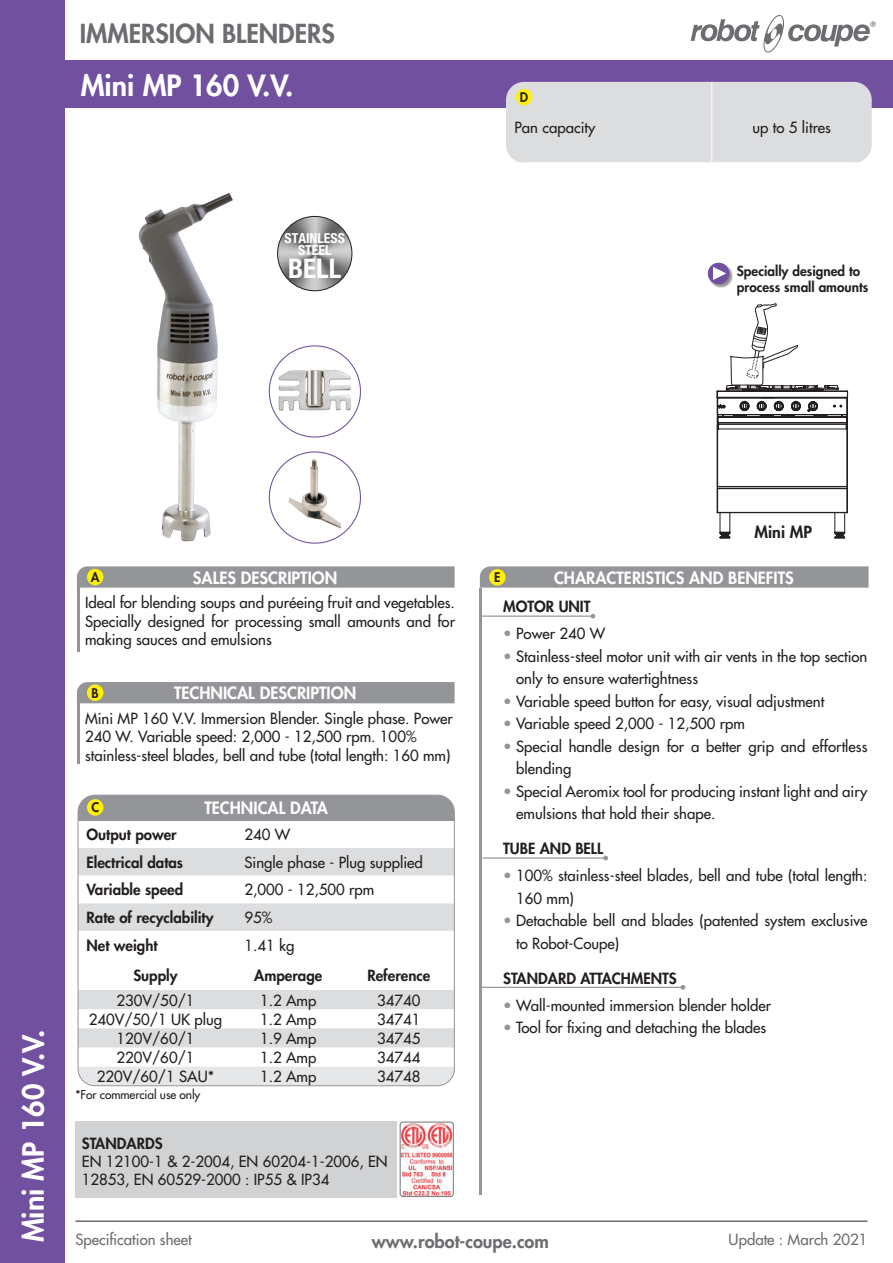
<style>
.page{position:relative;width:893px;height:1263px;background:#fff}
.page>*{position:absolute;margin:0;border:0;box-sizing:border-box;transform-origin:0 0}
.t1{font:800 28.5px "Futura";color:#fff}
.t2{font:700 condensed 27.15px "Helvetica Neue";color:#fff}
.t3{font:800 25.5px "Futura";color:#6c6d70}
.t4{font:800 18px "Futura";color:#6c6d70}
.t5{font:800 16.5px "Futura";color:#fff}
.t6{font:800 16.2px "Futura";color:#231f20}
.t7{font:15px/22.5px "Futura";color:#231f20}
.t8{font:800 15px "Futura";color:#231f20}
.t9{font:15px "Futura";color:#6c6d70}
.t10{font:700 condensed 13.8px/11.9px "Helvetica Neue";color:#fff;text-align:center}
.t11{font:800 13.5px/16.2px "Futura";color:#231f20}
.t12{font:800 12.9px "Futura";color:#231f20}
.t13{font:12px "Futura";letter-spacing:-.01em;color:#231f20}
.s1{color:#939598}
</style>
<div class="page">
<div style="left:0;top:60px;width:893px;height:47px;background:#7150a0"></div>
<svg style="left:691px;top:15px;width:185px;height:37px"></svg>
<div style="left:0;top:0;width:65px;height:1263px;background:#7150a0"></div>
<svg style="left:716px;top:303px;width:132px;height:235px"></svg>
<div style="left:708px;top:263px;width:25px;height:25px;background:#231f20;opacity:.5"></div>
<div style="left:708px;top:263px;width:21px;height:21px;background:#7150a0;border-radius:50%"></div>
<div style="left:708px;top:263px;width:21px;height:21px;border:1px solid #7150a0;border-radius:50%"></div>
<svg style="left:713px;top:267px;width:13px;height:13px"></svg>
<hr style="left:480px;top:588px;width:2px;height:606px;background:#939598">
<svg style="left:480px;top:566px;width:388px;height:22px;background:#96989b"></svg>
<hr style="left:483px;top:857px;width:123px;height:2px;background:#939598">
<svg style="left:603px;top:856px;width:5px;height:4px"></svg>
<hr style="left:481px;top:987px;width:202px;height:1px;background:#939598">
<svg style="left:680px;top:985px;width:5px;height:5px"></svg>
<hr style="left:482px;top:615px;width:111px;height:2px;background:#939598">
<svg style="left:590px;top:614px;width:5px;height:4px"></svg>
<div style="left:506px;top:82px;width:366px;height:80px;background:#dcdddf"></div>
<hr style="left:712px;top:82px;width:1px;height:80px;background:#fff">
<hr style="left:77px;top:579px;width:2px;height:72px;background:#939598">
<svg style="left:77px;top:566px;width:378px;height:22px;background:#97989b"></svg>
<div style="left:87px;top:569px;width:16px;height:16px;background:#fff101;border-radius:50%"></div>
<hr style="left:77px;top:694px;width:2px;height:70px;background:#939598">
<div style="left:77px;top:682px;width:378px;height:21px;background:#939598"></div>
<div style="left:87px;top:684px;width:16px;height:17px;background:#fff101;border-radius:50%"></div>
<div style="left:516px;top:89px;width:16px;height:16px;background:#fff101;border-radius:50%"></div>
<div style="left:489px;top:569px;width:17px;height:17px;background:#fff101;border-radius:50%"></div>
<hr style="left:75px;top:1220px;width:792px;height:2px;background:#6c6d70">
<div style="left:75px;top:1122px;width:322px;height:76px;background:#d1d2d4"></div>
<img style="left:399px;top:1121px;width:55px;height:77px">
<img style="left:138px;top:193px;width:95px;height:348px">
<img style="left:288px;top:459px;width:53px;height:70px">
<div style="left:78px;top:795px;width:376px;height:25px;background:#939598"></div>
<svg style="left:80px;top:848px;width:373px;height:83px"></svg>
<svg style="left:80px;top:990px;width:373px;height:57px"></svg>
<div style="left:78px;top:1067px;width:375px;height:19px;background:#e6e7e9"></div>
<div style="left:78px;top:795px;width:377px;height:291px;border:1px solid #939598;border-radius:17px"></div>
<div style="left:87px;top:799px;width:16px;height:17px;background:#fff101;border-radius:50%"></div>
<img style="left:278px;top:216px;width:74px;height:75px;border-radius:37px">
<div style="left:277px;top:216px;width:75px;height:75px;border:1px solid #231f20;border-radius:50%"></div>
<img style="left:269px;top:346px;width:91px;height:91px;border-radius:46px">
<h3 class="t3" style="left:80px;top:16px;width:257px">IMMERSION BLENDERS</h3>
<h1 class="t1" style="left:81px;top:66px;width:214px">Mini MP 160 V.V.</h1>
<p class="t10" style="left:285px;top:232px;width:62px">STAINLESS<br>STEEL</p>
<h2 class="t2" style="left:288px;top:252px;width:55px">BELL</h2>
<p class="t12" style="left:520px;top:89px;width:10px">D</p>
<p class="t7" style="left:514px;top:117px;width:82px">Pan capacity</p>
<p class="t7" style="left:752px;top:117px;width:80px">up to 5 litres</p>
<p class="t11" style="left:737px;top:263px;width:133px">Specially designed to process small amounts</p>
<h1 class="t1" style="left:14px;top:1242px;width:214px;rotate:-90deg">Mini MP 160 V.V.</h1>
<p class="t12" style="left:91px;top:568px;width:10px">A</p>
<p class="t5" style="left:193px;top:566px;width:146px">SALES DESCRIPTION</p>
<p class="t7" style="left:85px;top:593px;width:371px;line-height:18.8px;text-align:justify">Ideal for blending soups and puréeing fruit and vegetables.<br>Specially designed for processing small amounts and for making sauces and emulsions</p>
<p class="t12" style="left:92px;top:684px;width:9px">B</p>
<p class="t5" style="left:174px;top:682px;width:184px">TECHNICAL DESCRIPTION</p>
<p class="t7" style="left:85px;top:709px;width:369px;line-height:18.8px">Mini MP 160 V.V. Immersion Blender. Single phase. Power<br>240 W. Variable speed: 2,000 - 12,500 rpm. 100% stainless-steel blades, bell and tube (total length: 160 mm)</p>
<p class="t12" style="left:91px;top:799px;width:9px">C</p>
<p class="t5" style="left:204px;top:797px;width:125px">TECHNICAL DATA</p>
<p class="t8" style="left:87px;top:824px;width:92px">Output power</p>
<p class="t7" style="left:244px;top:823px;width:47px">240 W</p>
<p class="t8" style="left:87px;top:852px;width:98px">Electrical datas</p>
<p class="t7" style="left:244px;top:851px;width:180px">Single phase - Plug supplied</p>
<p class="t8" style="left:87px;top:880px;width:98px">Variable speed</p>
<p class="t7" style="left:244px;top:879px;width:131px">2,000 - 12,500 rpm</p>
<p class="t8" style="left:87px;top:907px;width:128px">Rate of recyclability</p>
<p class="t7" style="left:244px;top:906px;width:29px">95%</p>
<p class="t8" style="left:87px;top:935px;width:73px">Net weight</p>
<p class="t7" style="left:244px;top:934px;width:51px">1.41 kg</p>
<p class="t8" style="left:133px;top:965px;width:46px">Supply</p>
<p class="t8" style="left:254px;top:965px;width:70px">Amperage</p>
<p class="t8" style="left:367px;top:965px;width:64px">Reference</p>
<p class="t7" style="left:116px;top:989px;width:80px">230V/50/1</p>
<p class="t7" style="left:260px;top:989px;width:58px">1.2 Amp</p>
<p class="t7" style="left:377px;top:989px;width:45px">34740</p>
<p class="t7" style="left:89px;top:1008px;width:135px">240V/50/1 UK plug</p>
<p class="t7" style="left:260px;top:1008px;width:58px">1.2 Amp</p>
<p class="t7" style="left:377px;top:1008px;width:45px">34741</p>
<p class="t7" style="left:116px;top:1027px;width:80px">120V/60/1</p>
<p class="t7" style="left:260px;top:1027px;width:58px">1.9 Amp</p>
<p class="t7" style="left:377px;top:1027px;width:45px">34745</p>
<p class="t7" style="left:116px;top:1046px;width:80px">220V/60/1</p>
<p class="t7" style="left:260px;top:1046px;width:58px">1.2 Amp</p>
<p class="t7" style="left:377px;top:1046px;width:45px">34744</p>
<p class="t7" style="left:97px;top:1065px;width:119px">220V/60/1 SAU*</p>
<p class="t7" style="left:260px;top:1065px;width:58px">1.2 Amp</p>
<p class="t7" style="left:377px;top:1065px;width:45px">34748</p>
<p class="t13" style="left:75px;top:1087px;width:126px">*For commercial use only</p>
<p class="t8" style="left:82px;top:1133px;width:82px">STANDARDS</p>
<p class="t7" style="left:82px;top:1152px;width:307px;line-height:18px">EN 12100-1 &amp; 2-2004, EN 60204-1-2006, EN<br>12853, EN 60529-2000 : IP55 &amp; IP34</p>
<p class="t12" style="left:494px;top:569px;width:8px">E</p>
<p class="t6" style="left:755px;top:521px;width:59px">Mini MP</p>
<p class="t5" style="left:554px;top:567px;width:241px">CHARACTERISTICS AND BENEFITS</p>
<p class="t8" style="left:503px;top:597px;width:89px">MOTOR UNIT</p>
<p class="t7" style="left:503px;top:622px;width:103px"><span class="s1">•</span> Power 240 W</p>
<p class="t7" style="left:516px;top:645px;width:353px;text-indent:-13px"><span class="s1">•</span> Stainless-steel motor unit with air vents in the top section only to ensure watertightness</p>
<p class="t7" style="left:503px;top:690px;width:323px"><span class="s1">•</span> Variable speed button for easy, visual adjustment</p>
<p class="t7" style="left:503px;top:712px;width:243px"><span class="s1">•</span> Variable speed 2,000 - 12,500 rpm</p>
<p class="t7" style="left:516px;top:735px;width:353px;text-indent:-13px"><span class="s1">•</span> Special handle design for a better grip and effortless blending</p>
<p class="t7" style="left:516px;top:780px;width:353px;text-indent:-13px"><span class="s1">•</span> Special Aeromix tool for producing instant light and airy emulsions that hold their shape.</p>
<p class="t8" style="left:503px;top:839px;width:101px">TUBE AND BELL</p>
<p class="t7" style="left:516px;top:864px;width:353px;text-indent:-13px"><span class="s1">•</span> 100% stainless-steel blades, bell and tube (total length:<br>160 mm)</p>
<p class="t7" style="left:516px;top:909px;width:353px;text-indent:-13px"><span class="s1">•</span> Detachable bell and blades (patented system exclusive to Robot-Coupe)</p>
<p class="t8" style="left:503px;top:968px;width:175px">STANDARD ATTACHMENTS</p>
<p class="t7" style="left:503px;top:994px;width:269px"><span class="s1">•</span> Wall-mounted immersion blender holder</p>
<p class="t7" style="left:503px;top:1016px;width:265px"><span class="s1">•</span> Tool for fixing and detaching the blades</p>
<p class="t9" style="left:75px;top:1230px;width:118px">Specification sheet</p>
<p class="t4" style="left:372px;top:1229px;width:179px">www.robot-coupe.com</p>
<p class="t9" style="left:729px;top:1230px;width:140px">Update : March 2021</p>
</div>
